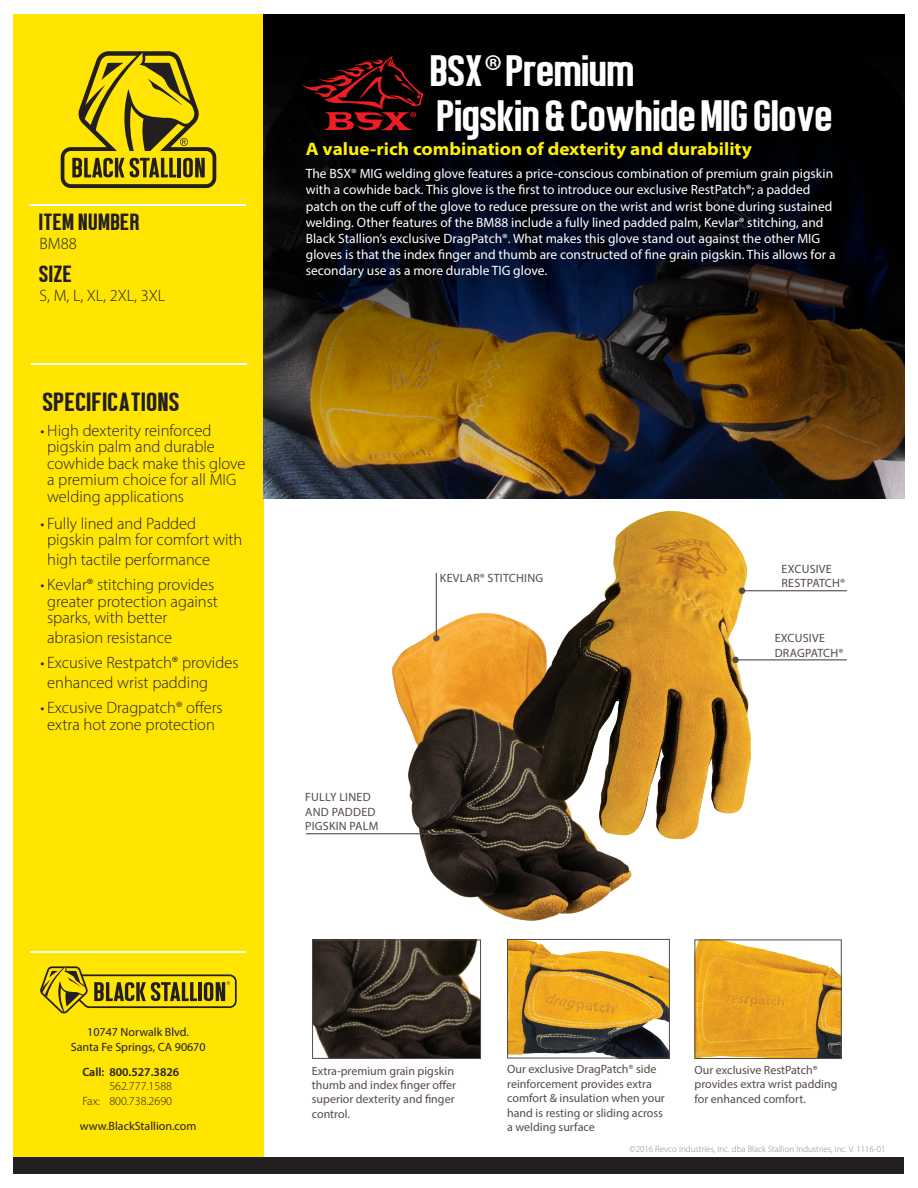
<style>
.page{position:relative;width:918px;height:1188px;background:#fff}
.page>*{position:absolute;margin:0;border:0;box-sizing:border-box;transform-origin:0 0}
.t1{font:45px/45px "Confidel";letter-spacing:-.025em;color:#fff}
.t2{font:27px "Confidel";color:#231f20}
.t3{font:24px "Confidel";color:#231f20}
.t4{font:700 semi-expanded 18px "Myriad Pro";color:#fff101}
.t5{font:300 16.5px/16.5px "Myriad Pro";color:#231f20}
.t6{font:13.5px/16.2px "Myriad Pro";color:#fff}
.t7{font:12px/14.4px "Myriad Pro";color:#554a49}
.t8{font:12px/14.4px "Myriad Pro";letter-spacing:.02em;color:#554a49}
.t9{font:12px/14.4px "Myriad Pro";color:#231f20;text-align:center}
.t10{font:300 12px/14.4px "Myriad Pro";color:#231f20;text-align:right}
.t11{font:600 12px "Myriad Pro";color:#231f20}
.t12{font:300 9px "Myriad Pro";color:#8b8484}
.s1{font-stretch:condensed}
.s2{font-family:"Myriad Pro"}
</style>
<div class="page">
<div style="left:14px;top:15px;width:250px;height:1158px;background:#ffe501"></div>
<svg style="left:61px;top:51px;width:155px;height:137px"></svg>
<svg style="left:40px;top:966px;width:197px;height:47px"></svg>
<div style="left:14px;top:1157px;width:890px;height:16px;background:#231f20"></div>
<hr style="left:30px;top:204px;width:216px;height:2px;background:#fff">
<hr style="left:30px;top:951px;width:216px;height:2px;background:#fff">
<img style="left:264px;top:15px;width:640px;height:483px">
<hr style="left:31px;top:364px;width:216px;height:1px;background:#fff">
<svg style="left:301px;top:56px;width:122px;height:74px;background:#360608"></svg>
<img style="left:363px;top:510px;width:450px;height:411px">
<hr style="left:436px;top:573px;width:1px;height:65px;background:#554a49">
<div style="left:433px;top:635px;width:7px;height:6px;background:#554a49;border-radius:50%"></div>
<hr style="left:306px;top:833px;width:178px;height:1px;background:#554a49">
<svg style="left:481px;top:831px;width:6px;height:6px"></svg>
<hr style="left:735px;top:659px;width:112px;height:1px;background:#554a49">
<div style="left:732px;top:657px;width:7px;height:6px;background:#554a49;border-radius:50%"></div>
<hr style="left:742px;top:590px;width:105px;height:1px;background:#554a49">
<svg style="left:739px;top:588px;width:6px;height:6px"></svg>
<img style="left:314px;top:942px;width:165px;height:115px">
<div style="left:312px;top:940px;width:169px;height:119px;border:1px solid #554a49"></div>
<img style="left:509px;top:941px;width:159px;height:115px">
<div style="left:507px;top:939px;width:163px;height:119px;border:1px solid #554a49"></div>
<img style="left:697px;top:942px;width:143px;height:115px">
<div style="left:695px;top:940px;width:147px;height:119px;border:1px solid #554a49"></div>
<p class="t3" style="left:40px;top:208px;width:102px">ITEM NUMBER</p>
<p class="t5" style="left:40px;top:236px;width:39px">BM88</p>
<p class="t3" style="left:40px;top:261px;width:35px">SIZE</p>
<p class="t5" style="left:40px;top:287px;width:127px">S, M, L, XL, 2XL, 3XL</p>
<p class="t2" style="left:43px;top:387px;width:139px">SPECIFICATIONS</p>
<p class="t5" style="left:47px;top:422px;width:200px;text-indent:-7px"><span class="s1">•</span> High dexterity reinforced pigskin palm and durable cowhide back make this glove a premium choice for all MIG welding applications</p>
<p class="t5" style="left:47px;top:515px;width:197px;text-indent:-7px"><span class="s1">•</span> Fully lined and Padded pigskin palm for comfort with</p>
<p class="t5" style="left:47px;top:551px;width:165px">high tactile performance</p>
<p class="t5" style="left:47px;top:576px;width:172px;text-indent:-7px"><span class="s1">•</span> Kevlar® stitching provides greater protection against sparks, with better</p>
<p class="t5" style="left:47px;top:629px;width:127px">abrasion resistance</p>
<p class="t5" style="left:47px;top:653px;width:193px;line-height:19.5px;text-indent:-7px"><span class="s1">•</span> Excusive Restpatch® provides enhanced wrist padding</p>
<p class="t5" style="left:40px;top:699px;width:184px;text-align:center"><span class="s1">•</span> Excusive Dragpatch® offers extra hot zone protection</p>
<p class="t1" style="left:431px;top:48px;width:405px">BSX<span class="s2">®</span> Premium<br>Pigskin &amp; Cowhide MIG Glove</p>
<p class="t6" style="left:306px;top:165px;width:531px">The BSX® MIG welding glove features a price-conscious combination of premium grain pigskin with a cowhide back. This glove is the first to introduce our exclusive RestPatch®; a padded patch on the cuff of the glove to reduce pressure on the wrist and wrist bone during sustained welding. Other features of the BM88 include a fully lined padded palm, Kevlar® stitching, and Black Stallion’s exclusive DragPatch®. What makes this glove stand out against the other MIG gloves is that the index finger and thumb are constructed of fine grain pigskin. This allows for a secondary use as a more durable TIG glove.</p>
<p class="t4" style="left:306px;top:137px;width:448px">A value-rich combination of dexterity and durability</p>
<p class="t8" style="left:440px;top:571px;width:105px">KEVLAR® STITCHING</p>
<p class="t8" style="left:305px;top:790px;width:75px">FULLY LINED<br>AND PADDED<br>PIGSKIN PALM</p>
<p class="t8" style="left:782px;top:561px;width:65px">EXCUSIVE<br>RESTPATCH®</p>
<p class="t8" style="left:775px;top:631px;width:52px">EXCUSIVE</p>
<p class="t7" style="left:775px;top:645px;width:70px">DRAGPATCH®</p>
<p class="t9" style="left:71px;top:1025px;width:136px">10747 Norwalk Blvd.<br>Santa Fe Springs, CA 90670</p>
<p class="t11" style="left:82px;top:1064px;width:98px">Call: 800.527.3826</p>
<p class="t10" style="left:82px;top:1079px;width:91px">562.777.1588<br>Fax: 800.738.2690</p>
<p class="t9" style="left:80px;top:1119px;width:118px">www.BlackStallion.com</p>
<p class="t7" style="left:312px;top:1063px;width:146px">Extra-premium grain pigskin thumb and index finger offer superior dexterity and finger control.</p>
<p class="t7" style="left:507px;top:1062px;width:159px">Our exclusive DragPatch® side reinforcement provides extra comfort &amp; insulation when your hand is resting or sliding across a welding surface</p>
<p class="t7" style="left:695px;top:1062px;width:144px">Our exclusive RestPatch® provides extra wrist padding for enhanced comfort.</p>
<p class="t12" style="left:630px;top:1143px;width:257px">©2016 Revco Industries, Inc. dba Black Stallion Industries, Inc. V. 1116-01</p>
</div>
